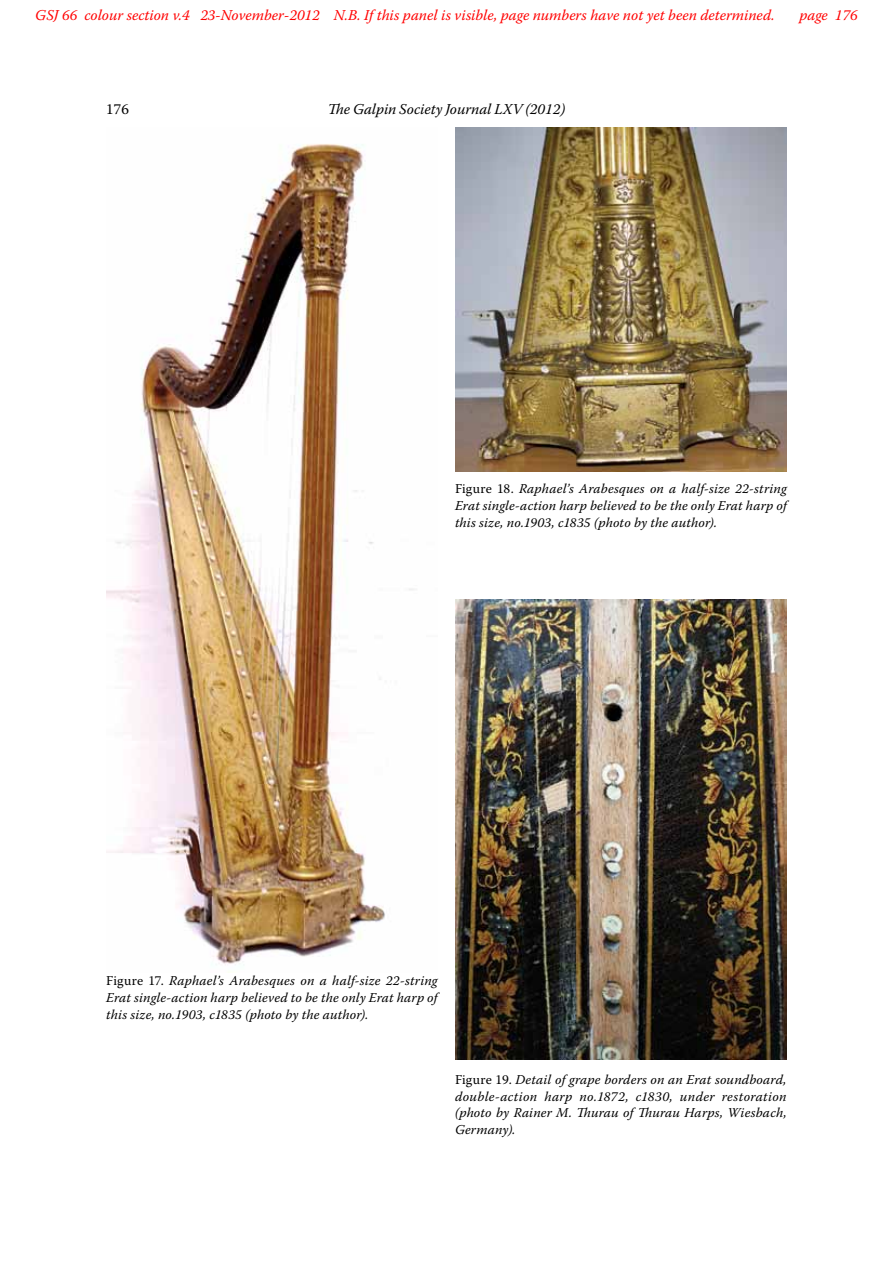
<style>
.page{position:relative;width:893px;height:1263px;background:#fff}
.page>*{position:absolute;margin:0;border:0;box-sizing:border-box;transform-origin:0 0}
.t1{font:italic 15px "Warnock Pro";color:#f00}
.t2{font:italic 15px "Warnock Pro";color:#000}
.t3{font:15px "Warnock Pro";color:#000}
.t4{font:italic 13.5px/16.8px "Warnock Pro";letter-spacing:.01em;color:#000;text-align:justify}
.s1{font-style:normal}
</style>
<div class="page">
<img style="left:106px;top:144px;width:308px;height:821px">
<img style="left:455px;top:128px;width:332px;height:343px">
<img style="left:455px;top:600px;width:332px;height:459px">
<p class="t1" style="left:35px;top:6px;width:741px">GSJ 66 colour section v.4 23-November-2012 N.B. If this panel is visible, page numbers have not yet been determined.</p>
<p class="t1" style="left:799px;top:6px;width:60px">page 176</p>
<p class="t3" style="left:106px;top:100px;width:24px">176</p>
<p class="t2" style="left:328px;top:100px;width:239px">The Galpin Society Journal LXV (2012)</p>
<p class="t4" style="left:455px;top:480px;width:333px"><span class="s1">Figure 18.</span> Raphael’s Arabesques on a half-size 22-string Erat single-action harp believed to be the only Erat harp of this size, no.1903, c1835 (photo by the author).</p>
<p class="t4" style="left:106px;top:972px;width:333px"><span class="s1">Figure 17.</span> Raphael’s Arabesques on a half-size 22-string Erat single-action harp believed to be the only Erat harp of this size, no.1903, c1835 (photo by the author).</p>
<p class="t4" style="left:455px;top:1070px;width:333px"><span class="s1">Figure 19.</span> Detail of grape borders on an Erat soundboard, double-action harp no.1872, c1830, under restoration (photo by Rainer M. Thurau of Thurau Harps, Wiesbach, Germany).</p>
</div>
